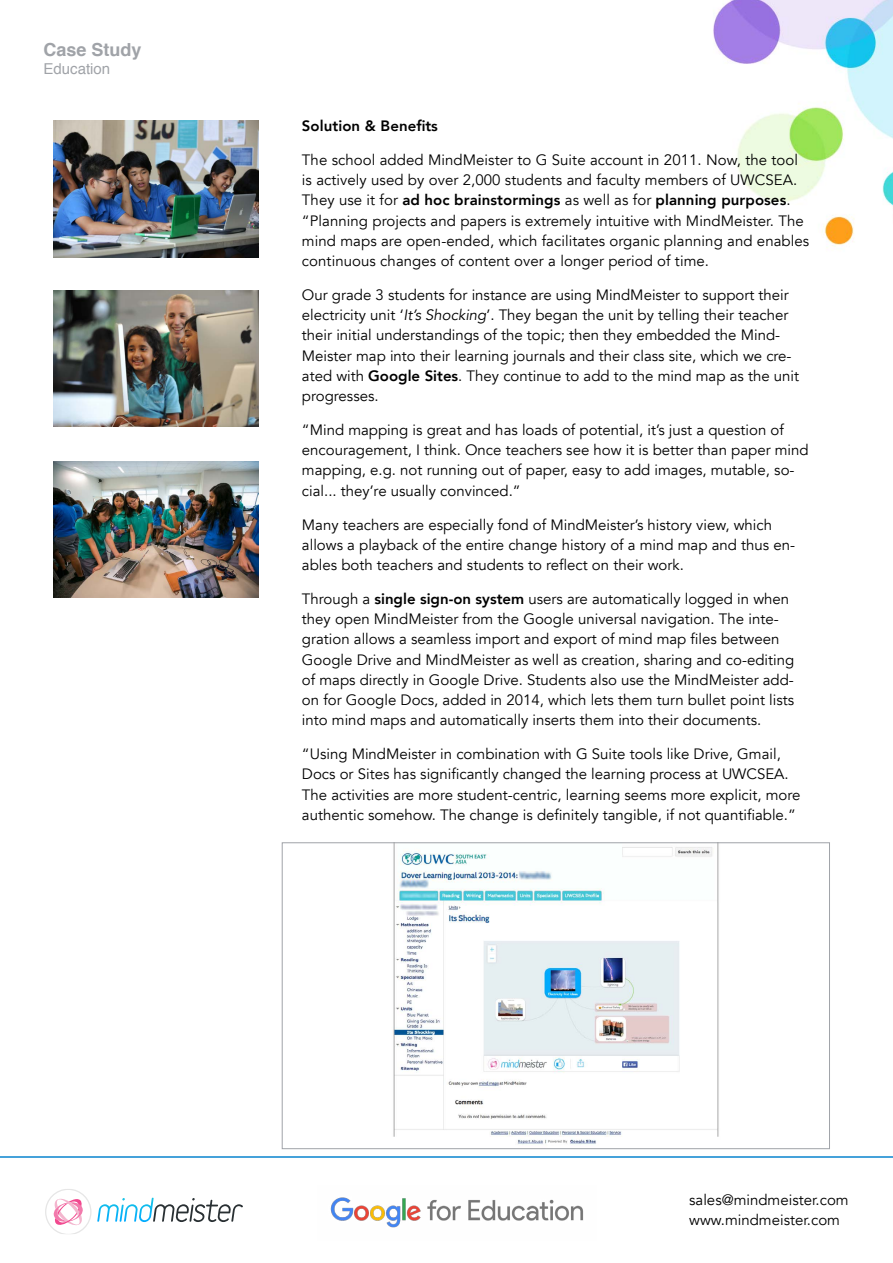
<style>
.page{position:relative;width:893px;height:1263px;background:#fff}
.page>*{position:absolute;margin:0;border:0;box-sizing:border-box;transform-origin:0 0}
.t1{font:700 18px "Helvetica";color:#a0a3a8}
.t2{font:15px/20.2px "Avenir";color:#000}
.t3{font:800 15px "Avenir";letter-spacing:.005em;color:#000}
.t4{font:15px "Helvetica";color:#a0a3a8}
.s1{font-weight:800}
.s2{font-style:italic}
</style>
<div class="page">
<hr style="left:0;top:1156px;width:893px;height:2px;background:#45a2da">
<svg style="left:45px;top:1189px;width:198px;height:45px"></svg>
<img style="left:713px;top:0;width:180px;height:247px">
<img style="left:330px;top:1197px;width:254px;height:31px">
<img style="left:53px;top:121px;width:205px;height:136px">
<img style="left:53px;top:290px;width:205px;height:136px">
<img style="left:53px;top:461px;width:205px;height:137px">
<img style="left:393px;top:844px;width:326px;height:300px">
<div style="left:282px;top:842px;width:548px;height:307px;border:1px solid #a0a3a8"></div>
<p class="t1" style="left:44px;top:35px;width:100px">Case Study</p>
<p class="t4" style="left:44px;top:57px;width:68px">Education</p>
<p class="t3" style="left:302px;top:114px;width:137px">Solution &amp; Benefits</p>
<p class="t2" style="left:302px;top:150px;width:509px">The school added MindMeister to G Suite account in 2011. Now, the tool is actively used by over 2,000 students and faculty members of UWCSEA.<br>They use it for <span class="s1">ad hoc brainstormings</span> as well as for <span class="s1">planning purposes</span>. “Planning projects and papers is extremely intuitive with MindMeister. The mind maps are open-ended, which facilitates organic planning and enables continuous changes of content over a longer period of time.</p>
<p class="t2" style="left:302px;top:285px;width:499px">Our grade 3 students for instance are using MindMeister to support their electricity unit ‘<span class="s2">It’s Shocking</span>’. They began the unit by telling their teacher their initial understandings of the topic; then they embedded the Mind-Meister map into their learning journals and their class site, which we cre&shy;ated with <span class="s1">Google Sites</span>. They continue to add to the mind map as the unit progresses.</p>
<p class="t2" style="left:302px;top:420px;width:508px">“Mind mapping is great and has loads of potential, it’s just a question of encouragement, I think. Once teachers see how it is better than paper mind mapping, e.g. not running out of paper, easy to add images, mutable, so&shy;cial... they’re usually convinced.”</p>
<p class="t2" style="left:302px;top:514px;width:495px">Many teachers are especially fond of MindMeister’s history view, which allows a playback of the entire change history of a mind map and thus en&shy;ables both teachers and students to reflect on their work.</p>
<p class="t2" style="left:302px;top:589px;width:494px">Through a <span class="s1">single sign-on system</span> users are automatically logged in when they open MindMeister from the Google universal navigation. The inte&shy;gration allows a seamless import and export of mind map files between Google Drive and MindMeister as well as creation, sharing and co-editing of maps directly in Google Drive. Students also use the MindMeister add&shy;on for Google Docs, added in 2014, which lets them turn bullet point lists into mind maps and automatically inserts them into their documents.</p>
<p class="t2" style="left:302px;top:744px;width:500px">“Using MindMeister in combination with G Suite tools like Drive, Gmail, Docs or Sites has significantly changed the learning process at UWCSEA.<br>The activities are more student-centric, learning seems more explicit, more authentic somehow. The change is definitely tangible, if not quantifiable.”</p>
<p class="t2" style="left:689px;top:1189px;width:161px;line-height:20.9px">sales@mindmeister.com www.mindmeister.com</p>
</div>
